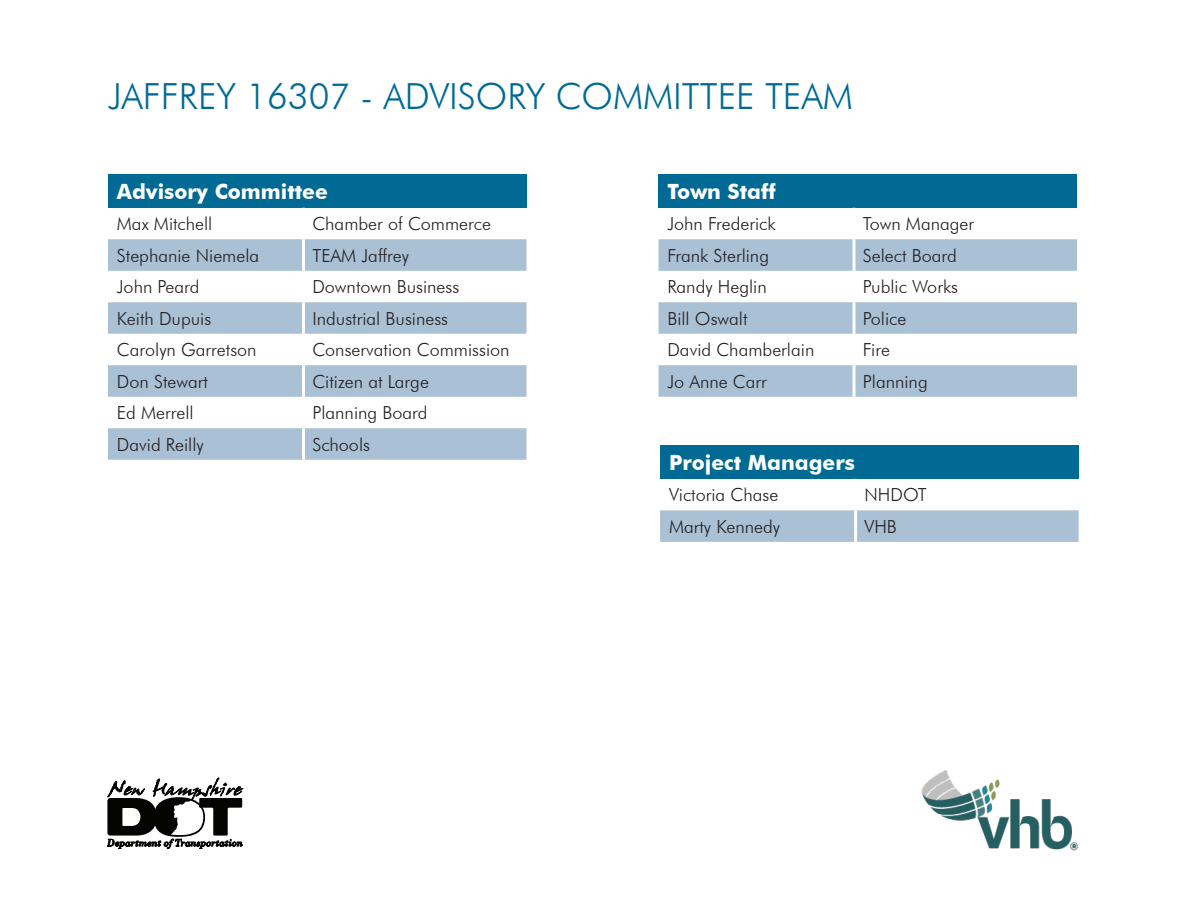
<style>
.page{position:relative;width:1188px;height:918px;background:#fff}
.page>*{position:absolute;margin:0;border:0;box-sizing:border-box;transform-origin:0 0}
.t1{font:300 36px "Futura BT";color:#006a95}
.t2{font:700 21px "Futura BT";color:#fff}
.t3{font:300 18px "Futura BT";color:#231f20}
</style>
<div class="page">
<div style="left:658px;top:174px;width:419px;height:34px;background:#006a95"></div>
<svg style="left:658px;top:239px;width:419px;height:158px;fill:#aac0d4"></svg>
<hr style="left:852px;top:239px;width:3px;height:32px;background:#fff">
<hr style="left:852px;top:271px;width:3px;height:31px;background:#fff">
<hr style="left:852px;top:302px;width:3px;height:32px;background:#fff">
<hr style="left:852px;top:334px;width:3px;height:31px;background:#fff">
<hr style="left:852px;top:365px;width:3px;height:32px;background:#fff">
<div style="left:108px;top:174px;width:418px;height:34px;background:#006a95"></div>
<svg style="left:108px;top:239px;width:418px;height:221px;fill:#aac0d4"></svg>
<hr style="left:302px;top:239px;width:3px;height:32px;background:#fff">
<hr style="left:302px;top:271px;width:3px;height:31px;background:#fff">
<hr style="left:302px;top:302px;width:3px;height:32px;background:#fff">
<hr style="left:302px;top:334px;width:3px;height:31px;background:#fff">
<hr style="left:302px;top:365px;width:3px;height:32px;background:#fff">
<hr style="left:302px;top:397px;width:3px;height:31px;background:#fff">
<hr style="left:302px;top:428px;width:3px;height:32px;background:#fff">
<div style="left:660px;top:445px;width:419px;height:34px;background:#006a95"></div>
<div style="left:660px;top:510px;width:419px;height:32px;background:#aac0d4"></div>
<hr style="left:854px;top:510px;width:3px;height:32px;background:#fff">
<svg style="left:107px;top:778px;width:136px;height:71px"></svg>
<img style="left:922px;top:770px;width:157px;height:81px">
<h1 class="t1" style="left:108px;top:75px;width:747px">JAFFREY 16307 - ADVISORY COMMITTEE TEAM</h1>
<p class="t2" style="left:117px;top:179px;width:212px">Advisory Committee</p>
<p class="t3" style="left:117px;top:213px;width:97px">Max Mitchell</p>
<p class="t3" style="left:312px;top:213px;width:180px">Chamber of Commerce</p>
<p class="t3" style="left:117px;top:245px;width:144px">Stephanie Niemela</p>
<p class="t3" style="left:312px;top:245px;width:98px">TEAM Jaffrey</p>
<p class="t3" style="left:117px;top:276px;width:84px">John Peard</p>
<p class="t3" style="left:312px;top:276px;width:148px">Downtown Business</p>
<p class="t3" style="left:117px;top:308px;width:96px">Keith Dupuis</p>
<p class="t3" style="left:312px;top:308px;width:137px">Industrial Business</p>
<p class="t3" style="left:117px;top:339px;width:141px">Carolyn Garretson</p>
<p class="t3" style="left:312px;top:339px;width:199px">Conservation Commission</p>
<p class="t3" style="left:117px;top:371px;width:93px">Don Stewart</p>
<p class="t3" style="left:312px;top:371px;width:118px">Citizen at Large</p>
<p class="t3" style="left:117px;top:402px;width:78px">Ed Merrell</p>
<p class="t3" style="left:312px;top:402px;width:117px">Planning Board</p>
<p class="t3" style="left:117px;top:434px;width:88px">David Reilly</p>
<p class="t3" style="left:312px;top:434px;width:59px">Schools</p>
<p class="t2" style="left:667px;top:179px;width:110px">Town Staff</p>
<p class="t3" style="left:667px;top:213px;width:110px">John Frederick</p>
<p class="t3" style="left:863px;top:213px;width:113px">Town Manager</p>
<p class="t3" style="left:667px;top:245px;width:103px">Frank Sterling</p>
<p class="t3" style="left:863px;top:245px;width:95px">Select Board</p>
<p class="t3" style="left:667px;top:276px;width:101px">Randy Heglin</p>
<p class="t3" style="left:863px;top:276px;width:97px">Public Works</p>
<p class="t3" style="left:667px;top:308px;width:82px">Bill Oswalt</p>
<p class="t3" style="left:863px;top:308px;width:45px">Police</p>
<p class="t3" style="left:667px;top:339px;width:148px">David Chamberlain</p>
<p class="t3" style="left:863px;top:339px;width:29px">Fire</p>
<p class="t3" style="left:667px;top:371px;width:101px">Jo Anne Carr</p>
<p class="t3" style="left:863px;top:371px;width:66px">Planning</p>
<p class="t2" style="left:669px;top:450px;width:187px">Project Managers</p>
<p class="t3" style="left:669px;top:484px;width:111px">Victoria Chase</p>
<p class="t3" style="left:865px;top:484px;width:64px">NHDOT</p>
<p class="t3" style="left:669px;top:516px;width:113px">Marty Kennedy</p>
<p class="t3" style="left:865px;top:516px;width:34px">VHB</p>
</div>
